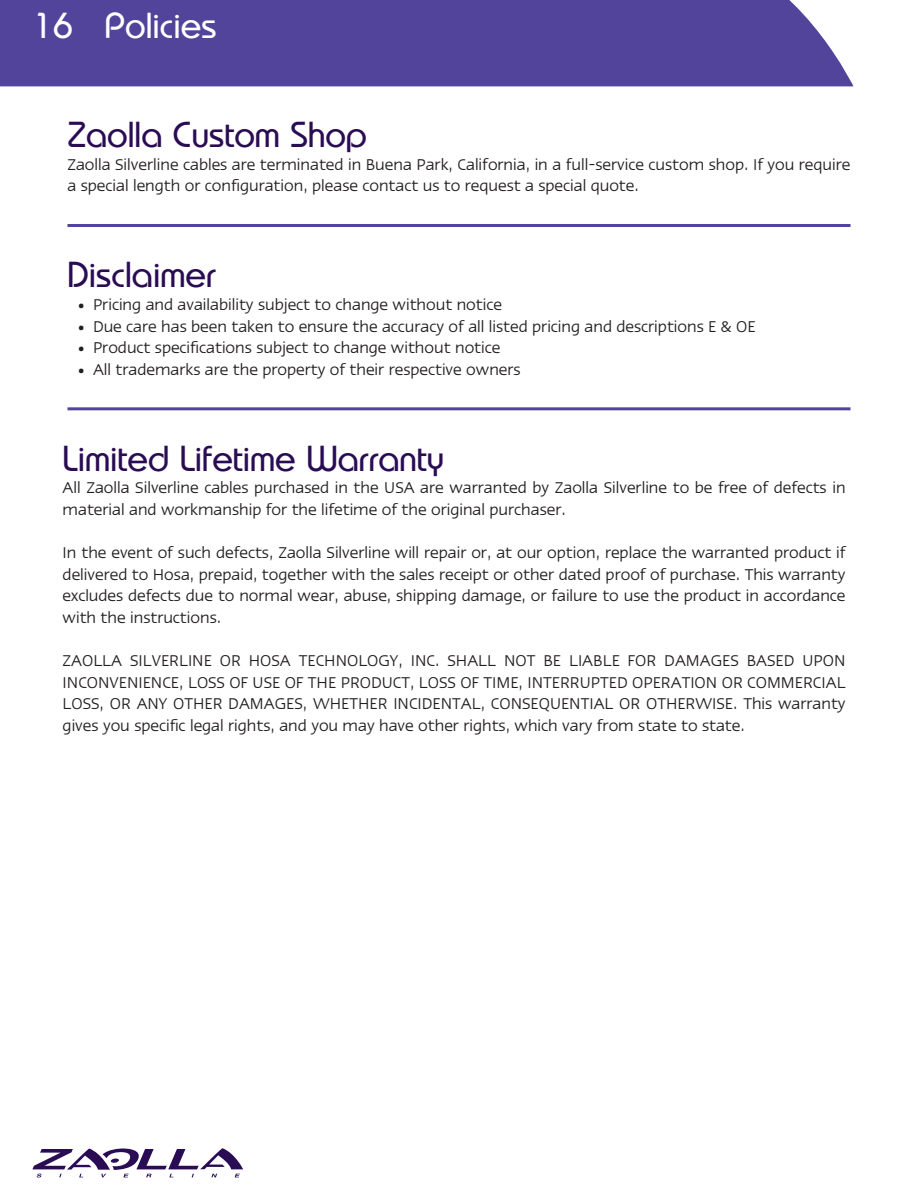
<style>
.page{position:relative;width:918px;height:1188px;background:#fff}
.page>*{position:absolute;margin:0;border:0;box-sizing:border-box;transform-origin:0 0}
.t1{font:33px "Belgium";color:#290c53}
.t2{font:33px "Belgium";color:#fff}
.t3{font:18px/21.6px "Linotype Ergo";color:#231f20}
.s1{font-size:13.5px}
</style>
<div class="page">
<svg style="left:32px;top:1148px;width:211px;height:30px"></svg>
<div style="left:0;top:0;width:854px;height:86px;background:#52439b"></div>
<hr style="left:68px;top:224px;width:782px;height:3px;background:#52439b">
<hr style="left:68px;top:407px;width:782px;height:3px;background:#52439b">
<h1 class="t2" style="left:32px;top:-1px;width:186px">16 Policies</h1>
<h1 class="t1" style="left:68px;top:107px;width:301px">Zaolla Custom Shop</h1>
<p class="t3" style="left:68px;top:155px;width:784px">Zaolla Silverline cables are terminated in Buena Park, California, in a full-service custom shop. If you require a special length or configuration, please contact us to request a special quote.</p>
<h1 class="t1" style="left:68px;top:248px;width:150px">Disclaimer</h1>
<p class="t3" style="left:78px;top:295px;width:425px"><span class="s1">•</span> Pricing and availability subject to change without notice</p>
<p class="t3" style="left:78px;top:317px;width:679px"><span class="s1">•</span> Due care has been taken to ensure the accuracy of all listed pricing and descriptions E &amp; OE</p>
<p class="t3" style="left:78px;top:338px;width:424px"><span class="s1">•</span> Product specifications subject to change without notice</p>
<p class="t3" style="left:78px;top:360px;width:444px"><span class="s1">•</span> All trademarks are the property of their respective owners</p>
<h1 class="t1" style="left:63px;top:431px;width:383px">Limited Lifetime Warranty</h1>
<p class="t3" style="left:63px;top:478px;width:784px">All Zaolla Silverline cables purchased in the USA are warranted by Zaolla Silverline to be free of defects in material and workmanship for the lifetime of the original purchaser.</p>
<p class="t3" style="left:63px;top:543px;width:784px;text-align:justify">In the event of such defects, Zaolla Silverline will repair or, at our option, replace the warranted product if delivered to Hosa, prepaid, together with the sales receipt or other dated proof of purchase. This warranty excludes defects due to normal wear, abuse, shipping damage, or failure to use the product in accordance with the instructions.</p>
<p class="t3" style="left:63px;top:651px;width:784px;text-align:justify">ZAOLLA SILVERLINE OR HOSA TECHNOLOGY, INC. SHALL NOT BE LIABLE FOR DAMAGES BASED UPON INCONVENIENCE, LOSS OF USE OF THE PRODUCT, LOSS OF TIME, INTERRUPTED OPERATION OR COMMERCIAL LOSS, OR ANY OTHER DAMAGES, WHETHER INCIDENTAL, CONSEQUENTIAL OR OTHERWISE. This warranty gives you specific legal rights, and you may have other rights, which vary from state to state.</p>
</div>
